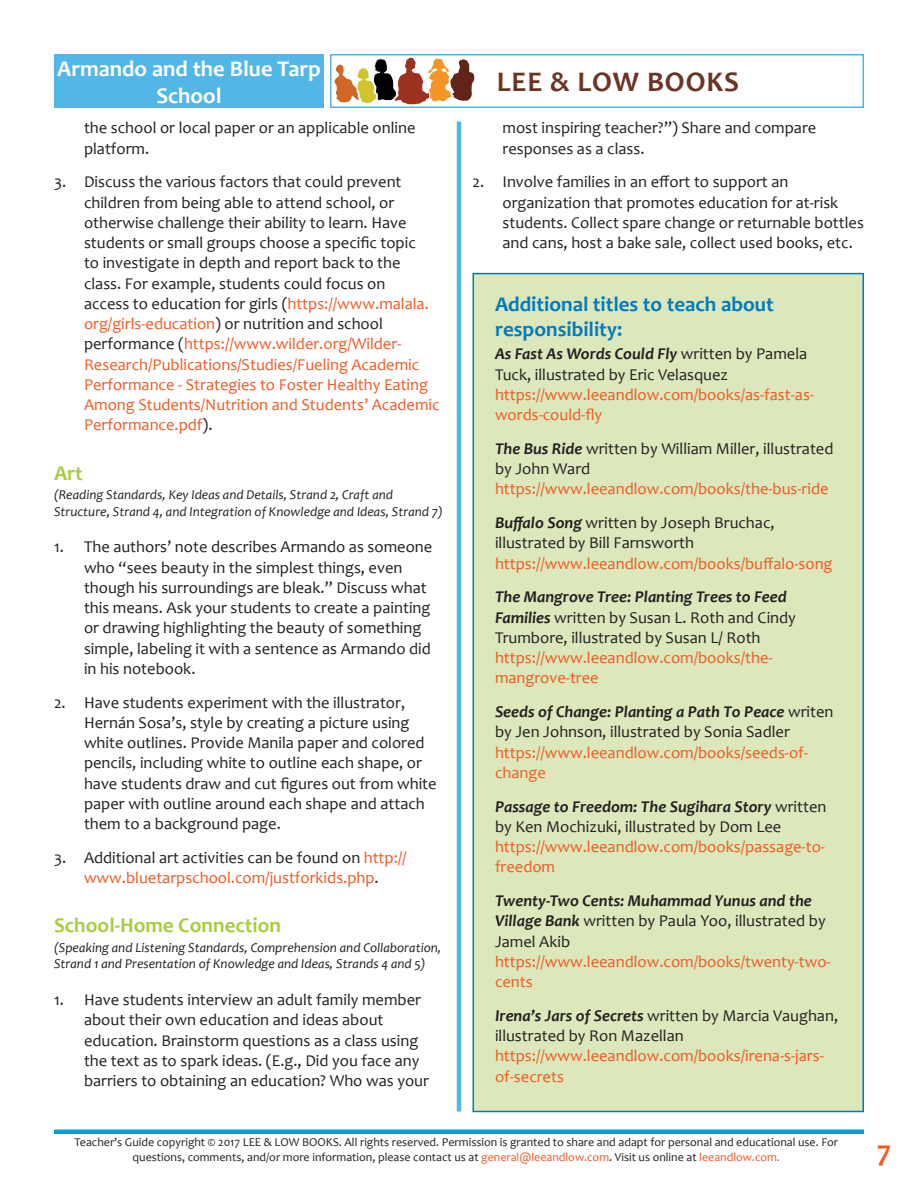
<style>
.page{position:relative;width:918px;height:1188px;background:#fff}
.page>*{position:absolute;margin:0;border:0;box-sizing:border-box;transform-origin:0 0}
.t1{font:700 30px "Candara";color:#f15921}
.t2{font:700 28.5px "Candara";letter-spacing:.03em;color:#6a3525}
.t3{font:700 22.5px/27px "Candara";color:#fff;text-align:center}
.blue_running_heads{font:700 21px/25.5px "Candara";color:#007bbf}
.Green_Running_heads{font:700 21px "Candara";color:#aacc3e}
.text{font:16.5px/20.2px "Candara";color:#231f20}
.text-2{font:16.5px/20.2px "Candara";color:#f15921}
.small_italic_subhead{font:italic 13.5px/16.5px "Candara";color:#231f20}
.t4{font:12px/14.4px "Candara";color:#231f20;text-align:center}
.s1{color:#f15921}
.s2{color:#231f20}
.s3{font-weight:700;font-style:italic;color:#231f20}
.s4{font-weight:700;font-style:italic}
.s5{color:#0f9bd3}
</style>
<div class="page">
<div style="left:54px;top:54px;width:270px;height:54px;background:#52b6e7"></div>
<svg style="left:334px;top:58px;width:140px;height:46px"></svg>
<div style="left:330px;top:54px;width:534px;height:54px;border:2px solid #52b6e7"></div>
<hr style="left:54px;top:1130px;width:810px;height:4px;background:#0f9bd3">
<hr style="left:457px;top:122px;width:4px;height:990px;background:#52b6e7">
<div style="left:473px;top:274px;width:390px;height:838px;background:#dce7bb"></div>
<div style="left:472px;top:273px;width:392px;height:839px;border:2px solid #007bbf"></div>
<h3 class="t3" style="left:57px;top:55px;width:265px">Armando and the Blue Tarp<br>School</h3>
<p class="text" style="left:84px;top:118px;width:333px">the school or local paper or an applicable online platform.</p>
<p class="text" style="left:84px;top:172px;width:357px;text-indent:-30px">3. Discuss the various factors that could prevent children from being able to attend school, or otherwise challenge their ability to learn. Have students or small groups choose a specific topic<br>to investigate in depth and report back to the class. For example, students could focus on<br>access to education for girls (<span class="s1">https://www.malala. org/girls-education</span>) or nutrition and school performance (<span class="s1">https://www.wilder.org/Wilder-Research/Publications/Studies/Fueling Academic Performance - Strategies to Foster Healthy Eating Among Students/Nutrition and Students’ Academic Performance.pdf</span>).</p>
<p class="Green_Running_heads" style="left:54px;top:460px;width:30px">Art</p>
<p class="small_italic_subhead" style="left:54px;top:486px;width:390px">(Reading Standards, Key Ideas and Details, Strand 2, Craft and<br>Structure, Strand 4, and Integration of Knowledge and Ideas, Strand 7)</p>
<p class="text" style="left:84px;top:537px;width:350px;text-indent:-30px">1. The authors’ note describes Armando as someone who “sees beauty in the simplest things, even though his surroundings are bleak.” Discuss what this means. Ask your students to create a painting or drawing highlighting the beauty of something simple, labeling it with a sentence as Armando did in his notebook.</p>
<p class="text" style="left:84px;top:692px;width:354px;text-indent:-30px">2. Have students experiment with the illustrator, Hernán Sosa’s, style by creating a picture using white outlines. Provide Manila paper and colored pencils, including white to outline each shape, or have students draw and cut figures out from white paper with outline around each shape and attach them to a background page.</p>
<p class="text-2" style="left:54px;top:847px;width:354px;text-align:center"><span class="s2">3. Additional art activities can be found on</span> http:// www.bluetarpschool.com/justforkids.php<span class="s2">.</span></p>
<p class="Green_Running_heads" style="left:54px;top:912px;width:228px">School-Home Connection</p>
<p class="small_italic_subhead" style="left:54px;top:939px;width:389px">(Speaking and Listening Standards, Comprehension and Collaboration,<br>Strand 1 and Presentation of Knowledge and Ideas, Strands 4 and 5)</p>
<p class="text" style="left:84px;top:989px;width:346px;text-indent:-30px">1. Have students interview an adult family member about their own education and ideas about education. Brainstorm questions as a class using the text as to spark ideas. (E.g., Did you face any barriers to obtaining an education? Who was your</p>
<h2 class="t2" style="left:497px;top:64px;width:244px">LEE &amp; LOW BOOKS</h2>
<p class="text" style="left:502px;top:118px;width:315px">most inspiring teacher?”) Share and compare responses as a class.</p>
<p class="text" style="left:502px;top:172px;width:363px;text-indent:-30px">2. Involve families in an effort to support an organization that promotes education for at-risk students. Collect spare change or returnable bottles and cans, host a bake sale, collect used books, etc.</p>
<p class="blue_running_heads" style="left:495px;top:291px;width:280px">Additional titles to teach about responsibility:</p>
<p class="text-2" style="left:495px;top:344px;width:321px"><span class="s3">As Fast As Words Could Fly</span> <span class="s2">written by Pamela Tuck, illustrated by Eric Velasquez </span>https://www.leeandlow.com/books/as-fast-as&shy;words-could-fly</p>
<p class="text" style="left:495px;top:438px;width:340px"><span class="s4">The Bus Ride</span> written by William Miller, illustrated by John Ward <span class="s1">https://www.leeandlow.com/books/the-bus-ride</span></p>
<p class="text" style="left:495px;top:512px;width:339px"><span class="s4">Buffalo Song</span> written by Joseph Bruchac, illustrated by Bill Farnsworth <span class="s1">https://www.leeandlow.com/books/buffalo-song</span></p>
<p class="text" style="left:495px;top:587px;width:302px"><span class="s4">The Mangrove Tree: Planting Trees to Feed Families</span> written by Susan L. Roth and Cindy Trumbore, illustrated by Susan L/ Roth <span class="s1">https://www.leeandlow.com/books/the&shy;mangrove-tree</span></p>
<p class="text-2" style="left:495px;top:701px;width:340px"><span class="s3">Seeds of Change: Planting a Path To Peace</span> <span class="s2">writen by Jen Johnson, illustrated by Sonia Sadler </span>https://www.leeandlow.com/books/seeds-of&shy;change</p>
<p class="text-2" style="left:495px;top:796px;width:333px"><span class="s3">Passage to Freedom: The Sugihara Story</span> <span class="s2">written by Ken Mochizuki, illustrated by Dom Lee </span>https://www.leeandlow.com/books/passage-to&shy;freedom</p>
<p class="text-2" style="left:495px;top:890px;width:337px"><span class="s3">Twenty-Two Cents: Muhammad Yunus and the<br>Village Bank</span> <span class="s2">written by Paula Yoo, illustrated by<br>Jamel Akib </span>https://www.leeandlow.com/books/twenty-two&shy;cents</p>
<p class="text-2" style="left:495px;top:1005px;width:345px"><span class="s3">Irena’s Jars of Secrets</span> <span class="s2">written by Marcia Vaughan, illustrated by Ron Mazellan </span>https://www.leeandlow.com/books/irena-s-jars&shy;of-secrets</p>
<p class="t4" style="left:74px;top:1135px;width:765px">Teacher’s Guide copyright © 2017 LEE &amp; LOW BOOKS. All rights reserved. Permission is granted to share and adapt for personal and educational use. For questions, comments, and/or more information, please contact us at <span class="s1">general@leeandlow.com</span>. Visit us online at <span class="s1">leeandlow.com</span><span class="s5">.</span></p>
<h1 class="t1" style="left:877px;top:1133px;width:15px">7</h1>
</div>
